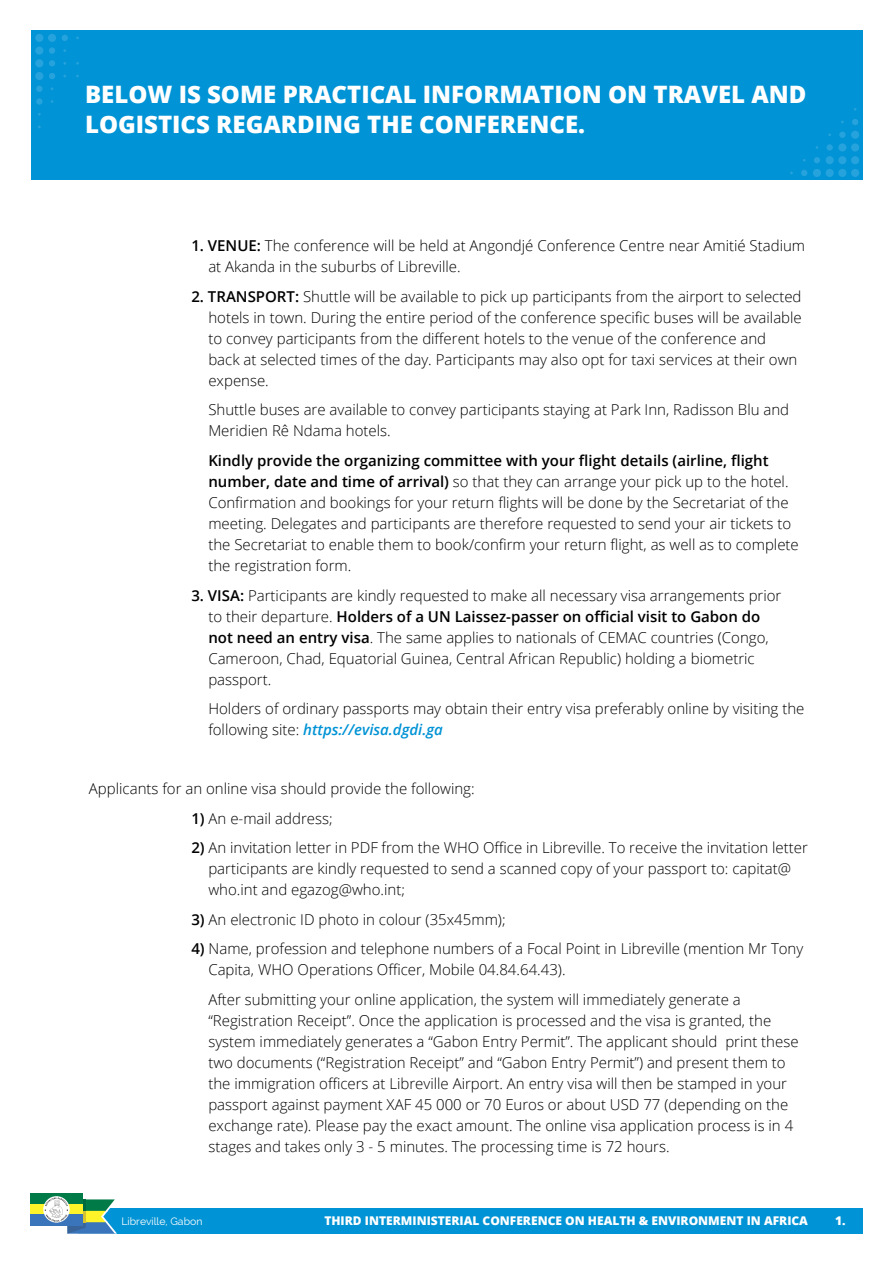
<style>
.page{position:relative;width:893px;height:1263px;background:#fff}
.page>*{position:absolute;margin:0;border:0;box-sizing:border-box;transform-origin:0 0}
.t1{font:800 24px/30px "Open Sans";color:#fff}
.t2{font:300 15px/21px "Open Sans";color:#000}
.t3{font:800 12px "Open Sans";color:#fff}
.t4{font:10.5px "Raleway";color:#fff}
.s1{font-weight:600}
.s2{font-weight:600;font-style:italic;color:#0093d5}
</style>
<div class="page">
<div style="left:78px;top:1208px;width:784px;height:26px;background:#0093d5"></div>
<div style="left:31px;top:31px;width:831px;height:149px;background:#0093d5"></div>
<div style="left:813px;top:169px;width:8px;height:8px;background:#26a2dc;border-radius:50%"></div>
<div style="left:826px;top:169px;width:8px;height:8px;background:#26a2dc;border-radius:50%"></div>
<div style="left:826px;top:156px;width:8px;height:8px;background:#26a2dc;border-radius:50%"></div>
<div style="left:838px;top:169px;width:8px;height:8px;background:#26a2dc;border-radius:50%"></div>
<div style="left:838px;top:156px;width:8px;height:8px;background:#26a2dc;border-radius:50%"></div>
<div style="left:838px;top:143px;width:8px;height:9px;background:#26a2dc;border-radius:50%"></div>
<div style="left:851px;top:169px;width:8px;height:8px;background:#26a2dc;border-radius:50%"></div>
<div style="left:851px;top:156px;width:8px;height:8px;background:#26a2dc;border-radius:50%"></div>
<div style="left:851px;top:143px;width:8px;height:9px;background:#26a2dc;border-radius:50%"></div>
<div style="left:851px;top:131px;width:8px;height:8px;background:#26a2dc;border-radius:50%"></div>
<svg style="left:801px;top:170px;width:6px;height:6px"></svg>
<svg style="left:814px;top:157px;width:6px;height:6px"></svg>
<div style="left:826px;top:144px;width:7px;height:7px;background:#26a2dc;border-radius:50%"></div>
<div style="left:839px;top:132px;width:7px;height:6px;background:#26a2dc;border-radius:50%"></div>
<svg style="left:852px;top:119px;width:6px;height:6px"></svg>
<div style="left:35px;top:34px;width:8px;height:8px;background:#26a2dc;border-radius:50%"></div>
<div style="left:35px;top:47px;width:8px;height:8px;background:#26a2dc;border-radius:50%"></div>
<div style="left:35px;top:59px;width:8px;height:8px;background:#26a2dc;border-radius:50%"></div>
<div style="left:35px;top:72px;width:8px;height:8px;background:#26a2dc;border-radius:50%"></div>
<div style="left:48px;top:34px;width:8px;height:8px;background:#26a2dc;border-radius:50%"></div>
<div style="left:36px;top:86px;width:7px;height:6px;background:#26a2dc;border-radius:50%"></div>
<div style="left:36px;top:98px;width:7px;height:7px;background:#26a2dc;border-radius:50%"></div>
<div style="left:49px;top:47px;width:6px;height:7px;background:#26a2dc;border-radius:50%"></div>
<div style="left:49px;top:60px;width:6px;height:7px;background:#26a2dc;border-radius:50%"></div>
<svg style="left:49px;top:73px;width:6px;height:6px"></svg>
<svg style="left:62px;top:35px;width:6px;height:6px"></svg>
<div style="left:30px;top:1193px;width:53px;height:11px;background:#007b48"></div>
<div style="left:30px;top:1214px;width:53px;height:11px;background:#3a74ba"></div>
<div style="left:30px;top:1204px;width:53px;height:10px;background:#fff32a"></div>
<svg style="left:43px;top:1196px;width:27px;height:26px"></svg>
<svg style="left:44px;top:1197px;width:73px;height:37px"></svg>
<h1 class="t1" style="left:85px;top:78px;width:723px">BELOW IS SOME PRACTICAL INFORMATION ON TRAVEL AND<br>LOGISTICS REGARDING THE CONFERENCE.</h1>
<p class="t2" style="left:208px;top:235px;width:598px;text-indent:-17px"><span class="s1">1. VENUE:</span> The conference will be held at Angondjé Conference Centre near Amitié Stadium at Akanda in the suburbs of Libreville.</p>
<p class="t2" style="left:208px;top:286px;width:595px;text-indent:-17px"><span class="s1">2. TRANSPORT:</span> Shuttle will be available to pick up participants from the airport to selected hotels in town. During the entire period of the conference specific buses will be available to convey participants from the different hotels to the venue of the conference and<br>back at selected times of the day. Participants may also opt for taxi services at their own expense.</p>
<p class="t2" style="left:208px;top:399px;width:582px">Shuttle buses are available to convey participants staying at Park Inn, Radisson Blu and<br>Meridien Rê Ndama hotels.</p>
<p class="t2" style="left:208px;top:450px;width:592px"><span class="s1">Kindly provide the organizing committee with your flight details (airline, flight number, date and time of arrival)</span> so that they can arrange your pick up to the hotel.<br>Confirmation and bookings for your return flights will be done by the Secretariat of the meeting. Delegates and participants are therefore requested to send your air tickets to the Secretariat to enable them to book/confirm your return flight, as well as to complete the registration form.</p>
<p class="t2" style="left:208px;top:584px;width:575px;text-indent:-17px"><span class="s1">3. VISA:</span> Participants are kindly requested to make all necessary visa arrangements prior to their departure. <span class="s1">Holders of a UN Laissez-passer on official visit to Gabon do not need an entry visa</span>. The same applies to nationals of CEMAC countries (Congo, Cameroon, Chad, Equatorial Guinea, Central African Republic) holding a biometric passport.</p>
<p class="t2" style="left:208px;top:698px;width:598px">Holders of ordinary passports may obtain their entry visa preferably online by visiting the following site: <span class="s2">https://evisa.dgdi.ga</span></p>
<p class="t2" style="left:89px;top:778px;width:387px">Applicants for an online visa should provide the following:</p>
<p class="t2" style="left:191px;top:807px;width:143px"><span class="s1">1)</span> An e-mail address;</p>
<p class="t2" style="left:208px;top:837px;width:601px;text-indent:-17px"><span class="s1">2)</span> An invitation letter in PDF from the WHO Office in Libreville. To receive the invitation letter participants are kindly requested to send a scanned copy of your passport to: capitat@ who.int and egazog@who.int;</p>
<p class="t2" style="left:191px;top:908px;width:316px"><span class="s1">3)</span> An electronic ID photo in colour (35x45mm);</p>
<p class="t2" style="left:208px;top:938px;width:596px;text-indent:-17px"><span class="s1">4)</span> Name, profession and telephone numbers of a Focal Point in Libreville (mention Mr Tony<br>Capita, WHO Operations Officer, Mobile 04.84.64.43).</p>
<p class="t2" style="left:208px;top:988px;width:592px">After submitting your online application, the system will immediately generate a “Registration Receipt”. Once the application is processed and the visa is granted, the system immediately generates a “Gabon Entry Permit”. The applicant should print these two documents (“Registration Receipt” and “Gabon Entry Permit”) and present them to the immigration officers at Libreville Airport. An entry visa will then be stamped in your passport against payment XAF 45 000 or 70 Euros or about USD 77 (depending on the exchange rate). Please pay the exact amount. The online visa application process is in 4 stages and takes only 3 - 5 minutes. The processing time is 72 hours.</p>
<p class="t4" style="left:121px;top:1215px;width:83px">Libreville, Gabon</p>
<p class="t3" style="left:324px;top:1211px;width:485px">THIRD INTERMINISTERIAL CONFERENCE ON HEALTH &amp; ENVIRONMENT IN AFRICA</p>
<p class="t3" style="left:835px;top:1211px;width:12px">1.</p>
</div>
